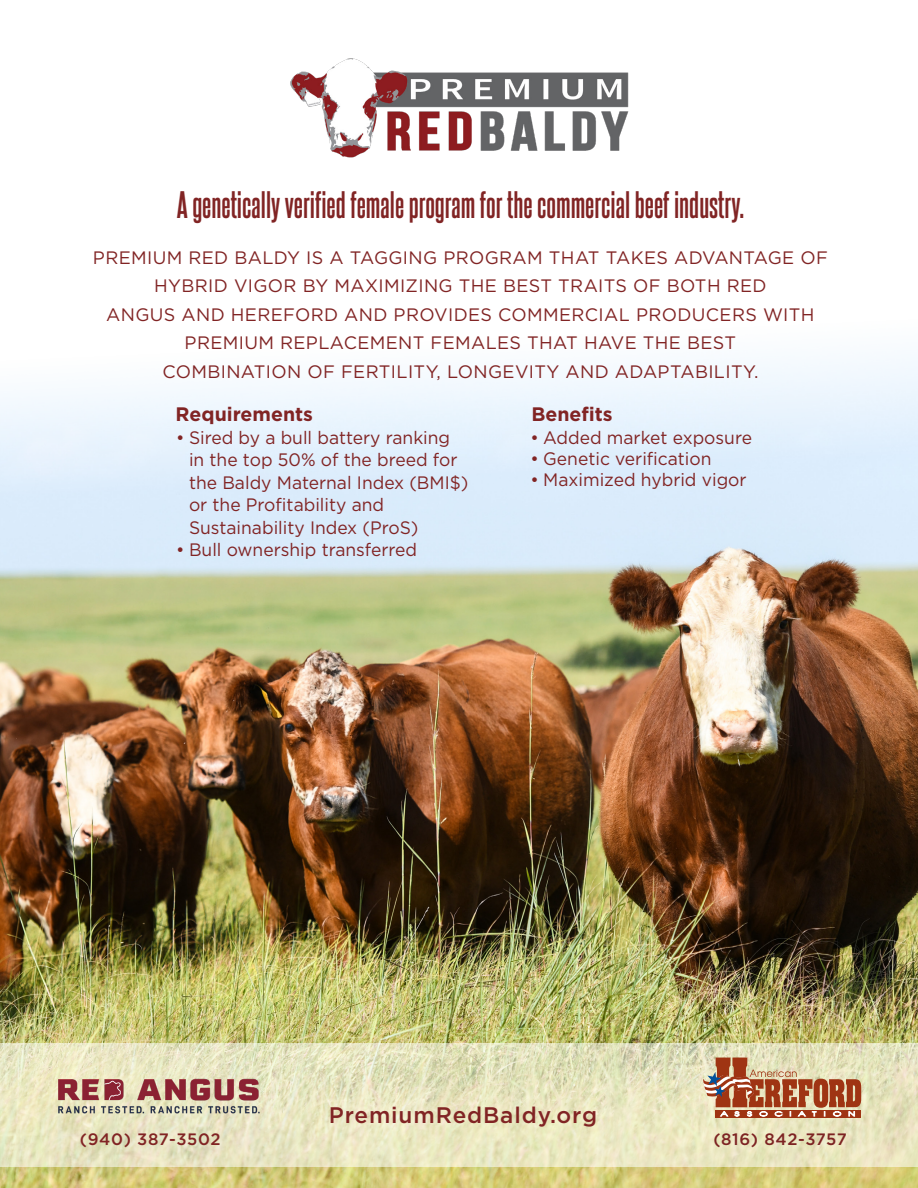
<style>
.page{position:relative;width:918px;height:1188px;background:#fff}
.page>*{position:absolute;margin:0;border:0;box-sizing:border-box;transform-origin:0 0}
.t1{font:700 33px "Steelfish Rg";color:#812424}
.t2{font:500 22.5px "Gotham";letter-spacing:.04em;color:#812424}
.t3{font:700 19.5px "Gotham";color:#812424}
.t4{font:18px/28.5px "Gotham";letter-spacing:.02em;color:#812424;text-align:center}
.t5{font:18px/22.5px "Gotham";color:#812424}
.t6{font:500 16.5px "Gotham";letter-spacing:.04em;color:#812424}
.t7{font:500 16.5px "Gotham";letter-spacing:.04em;color:#7d2323}
</style>
<div class="page">
<img style="left:0;top:357px;width:918px;height:831px">
<svg style="left:0;top:1043px;width:918px;height:123px;background:#e7e4c0"></svg>
<img style="left:50px;top:1075px;width:218px;height:43px">
<div style="left:715px;top:1110px;width:146px;height:8px;background:#9f3413"></div>
<svg style="left:703px;top:1058px;width:158px;height:59px;background:#c28e6e"></svg>
<img style="left:290px;top:58px;width:339px;height:100px">
<p class="t1" style="left:177px;top:181px;width:569px">A genetically verified female program for the commercial beef industry.</p>
<p class="t4" style="left:93px;top:243px;width:736px">PREMIUM RED BALDY IS A TAGGING PROGRAM THAT TAKES ADVANTAGE OF<br>HYBRID VIGOR BY MAXIMIZING THE BEST TRAITS OF BOTH RED</p>
<p class="t4" style="left:106px;top:300px;width:710px">ANGUS AND HEREFORD AND PROVIDES COMMERCIAL PRODUCERS WITH</p>
<p class="t4" style="left:185px;top:328px;width:553px">PREMIUM REPLACEMENT FEMALES THAT HAVE THE BEST</p>
<p class="t4" style="left:162px;top:357px;width:597px">COMBINATION OF FERTILITY, LONGEVITY AND ADAPTABILITY.</p>
<p class="t3" style="left:176px;top:401px;width:139px">Requirements</p>
<p class="t5" style="left:189px;top:426px;width:281px;text-indent:-13px">• Sired by a bull battery ranking in the top 50% of the breed for the Baldy Maternal Index (BMI$) or the Profitability and<br>Sustainability Index (ProS)</p>
<p class="t5" style="left:176px;top:538px;width:242px">• Bull ownership transferred</p>
<p class="t3" style="left:531px;top:401px;width:83px">Benefits</p>
<p class="t5" style="left:530px;top:426px;width:223px">• Added market exposure</p>
<p class="t5" style="left:530px;top:447px;width:183px">• Genetic verification</p>
<p class="t5" style="left:530px;top:468px;width:218px">• Maximized hybrid vigor</p>
<p class="t2" style="left:329px;top:1101px;width:270px">PremiumRedBaldy.org</p>
<p class="t6" style="left:80px;top:1128px;width:142px">(940) 387-3502</p>
<p class="t7" style="left:713px;top:1128px;width:135px">(816) 842-3757</p>
</div>
